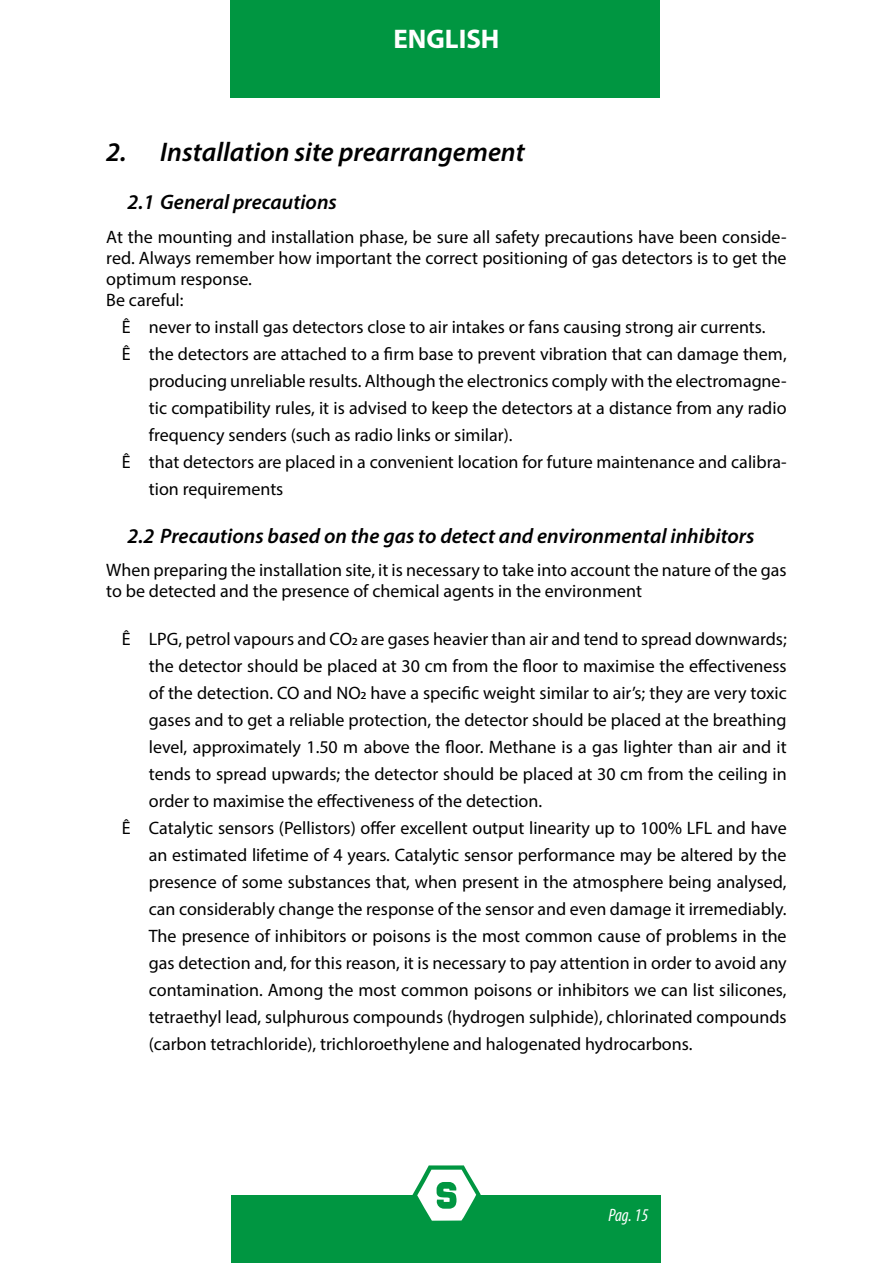
<style>
.page{position:relative;width:893px;height:1263px;background:#fff}
.page>*{position:absolute;margin:0;border:0;box-sizing:border-box;transform-origin:0 0}
.t1{font:italic 600 27px "Myriad Pro";color:#000}
.t2{font:700 27px "Myriad Pro";color:#fff}
.t3{font:italic 600 21px "Myriad Pro";color:#000}
.t4{font:18px/21px "Myriad Pro";color:#000}
.t5{font:italic condensed 18px "Myriad Pro";color:#fff}
</style>
<div class="page">
<div style="left:232px;top:1195px;width:429px;height:68px;background:#009641"></div>
<div style="left:230px;top:0;width:430px;height:98px;background:#009641"></div>
<svg style="left:412px;top:1165px;width:69px;height:56px"></svg>
<h1 class="t2" style="left:393px;top:22px;width:108px">ENGLISH</h1>
<h1 class="t1" style="left:106px;top:134px;width:420px">2. Installation site prearrangement</h1>
<p class="t3" style="left:128px;top:188px;width:211px">2.1 General precautions</p>
<p class="t4" style="left:106px;top:226px;width:682px">At the mounting and installation phase, be sure all safety precautions have been conside&shy;red. Always remember how important the correct positioning of gas detectors is to get the optimum response.<br>Be careful:</p>
<p class="t4" style="left:122px;top:316px;width:645px">³ never to install gas detectors close to air intakes or fans causing strong air currents.</p>
<p class="t4" style="left:122px;top:343px;width:666px">³ the detectors are attached to a firm base to prevent vibration that can damage them,</p>
<p class="t4" style="left:149px;top:370px;width:639px">producing unreliable results. Although the electronics comply with the electromagne-</p>
<p class="t4" style="left:149px;top:397px;width:639px">tic compatibility rules, it is advised to keep the detectors at a distance from any radio</p>
<p class="t4" style="left:149px;top:424px;width:365px">frequency senders (such as radio links or similar).</p>
<p class="t4" style="left:122px;top:451px;width:666px">³ that detectors are placed in a convenient location for future maintenance and calibra-</p>
<p class="t4" style="left:149px;top:478px;width:136px">tion requirements</p>
<p class="t3" style="left:128px;top:522px;width:628px">2.2 Precautions based on the gas to detect and environmental inhibitors</p>
<p class="t4" style="left:106px;top:560px;width:682px">When preparing the installation site, it is necessary to take into account the nature of the gas to be detected and the presence of chemical agents in the environment</p>
<p class="t4" style="left:122px;top:629px;width:666px">³ LPG, petrol vapours and CO2 are gases heavier than air and tend to spread downwards;</p>
<p class="t4" style="left:149px;top:656px;width:639px">the detector should be placed at 30 cm from the floor to maximise the effectiveness</p>
<p class="t4" style="left:149px;top:683px;width:639px">of the detection. CO and NO2 have a specific weight similar to air’s; they are very toxic</p>
<p class="t4" style="left:149px;top:710px;width:639px">gases and to get a reliable protection, the detector should be placed at the breathing</p>
<p class="t4" style="left:149px;top:737px;width:639px">level, approximately 1.50 m above the floor. Methane is a gas lighter than air and it</p>
<p class="t4" style="left:149px;top:764px;width:639px">tends to spread upwards; the detector should be placed at 30 cm from the ceiling in</p>
<p class="t4" style="left:149px;top:791px;width:395px">order to maximise the effectiveness of the detection.</p>
<p class="t4" style="left:122px;top:818px;width:666px">³ Catalytic sensors (Pellistors) offer excellent output linearity up to 100% LFL and have</p>
<p class="t4" style="left:149px;top:845px;width:639px">an estimated lifetime of 4 years. Catalytic sensor performance may be altered by the</p>
<p class="t4" style="left:149px;top:872px;width:639px">presence of some substances that, when present in the atmosphere being analysed,</p>
<p class="t4" style="left:149px;top:899px;width:639px">can considerably change the response of the sensor and even damage it irremediably.</p>
<p class="t4" style="left:149px;top:926px;width:639px">The presence of inhibitors or poisons is the most common cause of problems in the</p>
<p class="t4" style="left:149px;top:953px;width:639px">gas detection and, for this reason, it is necessary to pay attention in order to avoid any</p>
<p class="t4" style="left:149px;top:980px;width:639px">contamination. Among the most common poisons or inhibitors we can list silicones,</p>
<p class="t4" style="left:149px;top:1007px;width:639px">tetraethyl lead, sulphurous compounds (hydrogen sulphide), chlorinated compounds</p>
<p class="t4" style="left:149px;top:1034px;width:545px">(carbon tetrachloride), trichloroethylene and halogenated hydrocarbons.</p>
<p class="t5" style="left:608px;top:1204px;width:42px">Pag. 15</p>
</div>
